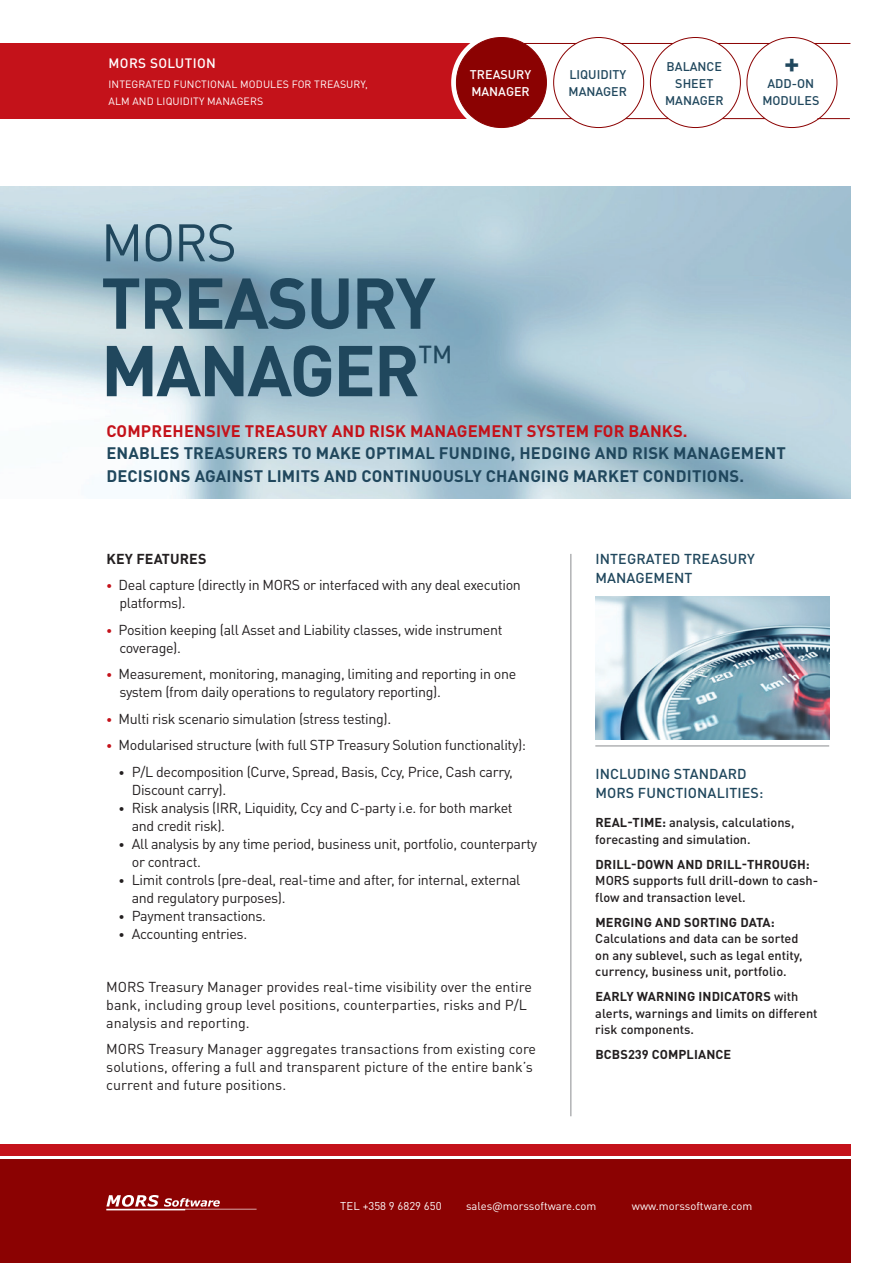
<style>
.page{position:relative;width:893px;height:1263px;background:#fff}
.page>*{position:absolute;margin:0;border:0;box-sizing:border-box;transform-origin:0 0}
.t1{font:700 70.65px/67.5px "DINOT";letter-spacing:-.03em;color:#20475d}
.t2{font:51.9px "DINOT";color:#20475d}
.t3{font:700 28.5px "DINOT";color:#20475d}
.t4{font:700 16.5px/22.5px "DINOT";letter-spacing:.01em;color:#20475d}
.t5{font:700 16.5px "DINOT";letter-spacing:.01em;color:#c4121a}
.t6{font:14.25px/18px "DINOT";letter-spacing:-.025em;color:#231f20}
.t7{font:14.25px/18px "DINOT";color:#231f20}
.t8{font:500 14.25px/19.5px "DINOT";letter-spacing:.01em;color:#20475d}
.t9{font:700 14.25px "DINOT";letter-spacing:.01em;color:#231f20}
.t10{font:500 13.5px "DINOT";letter-spacing:.03em;color:#fff}
.t11{font:500 12.75px/16.5px "DINOT";color:#231f20}
.t12{font:700 12.75px "DINOT";letter-spacing:.01em;color:#231f20}
.t13{font:500 12.45px/17.1px "DINOT";color:#20475d;text-align:center}
.t14{font:500 12.45px/17.1px "DINOT";color:#fff}
.t15{font:11.25px "DINOT";color:#fff}
.t16{font:10.5px/16.5px "DINOT";letter-spacing:.01em;color:#fff}
.s1{font-size:12px;color:#c4121a}
.s2{font-size:12px}
.s3{font-weight:700}
</style>
<div class="page">
<div style="left:0;top:1160px;width:850px;height:103px;background:#8b0202"></div>
<div style="left:0;top:1144px;width:850px;height:11px;background:#c4121a"></div>
<svg style="left:106px;top:1195px;width:151px;height:15px"></svg>
<hr style="left:570px;top:554px;width:1px;height:562px;background:#8a8c8f">
<div style="left:0;top:43px;width:513px;height:76px;background:#c4121a"></div>
<hr style="left:718px;top:43px;width:51px;height:1px;background:#8b0202">
<hr style="left:814px;top:43px;width:36px;height:1px;background:#8b0202">
<hr style="left:817px;top:118px;width:33px;height:1px;background:#8b0202">
<hr style="left:722px;top:118px;width:43px;height:1px;background:#8b0202">
<div style="left:451px;top:32px;width:101px;height:101px;border:10px solid #fff;border-radius:50%"></div>
<div style="left:456px;top:38px;width:90px;height:90px;background:#8b0202;border-radius:50%"></div>
<hr style="left:524px;top:43px;width:53px;height:1px;background:#8b0202">
<hr style="left:528px;top:118px;width:47px;height:1px;background:#8b0202">
<hr style="left:624px;top:118px;width:44px;height:1px;background:#8b0202">
<hr style="left:618px;top:43px;width:55px;height:1px;background:#8b0202">
<div style="left:554px;top:38px;width:90px;height:90px;background:#fff;border-radius:50%"></div>
<hr style="left:595px;top:745px;width:234px;height:1px;background:#8a8c8f">
<img style="left:595px;top:596px;width:234px;height:144px">
<p class="t10" style="left:108px;top:54px;width:109px">MORS SOLUTION</p>
<p class="t16" style="left:108px;top:76px;width:261px">INTEGRATED FUNCTIONAL MODULES FOR TREASURY,<br>ALM AND LIQUIDITY MANAGERS</p>
<p class="t13" style="left:762px;top:74px;width:59px">ADD-ON<br>MODULES</p>
<h3 class="t3" style="left:784px;top:44px;width:17px">+</h3>
<p class="t14" style="left:470px;top:66px;width:63px">TREASURY<br>MANAGER</p>
<p class="t13" style="left:665px;top:57px;width:60px">BALANCE<br>SHEET<br>MANAGER</p>
<p class="t13" style="left:569px;top:66px;width:58px">LIQUIDITY</p>
<p class="t13" style="left:569px;top:83px;width:60px">MANAGER</p>
<h2 class="t2" style="left:101px;top:210px;width:137px">MORS</h2>
<h1 class="t1" style="left:101px;top:267px;width:353px">TREASURY<br>MANAGER<sup>™</sup></h1>
<p class="t5" style="left:106px;top:420px;width:583px">COMPREHENSIVE TREASURY AND RISK MANAGEMENT SYSTEM FOR BANKS.</p>
<p class="t4" style="left:106px;top:442px;width:681px">ENABLES TREASURERS TO MAKE OPTIMAL FUNDING, HEDGING AND RISK MANAGEMENT<br>DECISIONS AGAINST LIMITS AND CONTINUOUSLY CHANGING MARKET CONDITIONS.</p>
<p class="t9" style="left:106px;top:549px;width:102px">KEY FEATURES</p>
<p class="t6" style="left:119px;top:576px;width:403px;text-indent:-13px"><span class="s1">•</span> Deal capture (directly in MORS or interfaced with any deal execution platforms).</p>
<p class="t6" style="left:119px;top:620px;width:384px;text-indent:-13px"><span class="s1">•</span> Position keeping (all Asset and Liability classes, wide instrument coverage).</p>
<p class="t6" style="left:119px;top:665px;width:398px;text-indent:-13px"><span class="s1">•</span> Measurement, monitoring, managing, limiting and reporting in one system (from daily operations to regulatory reporting).</p>
<p class="t6" style="left:106px;top:709px;width:286px"><span class="s1">•</span> Multi risk scenario simulation (stress testing).</p>
<p class="t6" style="left:106px;top:736px;width:421px"><span class="s1">•</span> Modularised structure (with full STP Treasury Solution functionality):</p>
<p class="t6" style="left:132px;top:762px;width:383px;text-indent:-13px"><span class="s2">•</span> P/L decomposition (Curve, Spread, Basis, Ccy, Price, Cash carry,<br>Discount carry).</p>
<p class="t6" style="left:132px;top:798px;width:382px;text-indent:-13px"><span class="s2">•</span> Risk analysis (IRR, Liquidity, Ccy and C-party i.e. for both market and credit risk).</p>
<p class="t6" style="left:132px;top:834px;width:407px;text-indent:-13px"><span class="s2">•</span> All analysis by any time period, business unit, portfolio, counterparty or contract.</p>
<p class="t6" style="left:132px;top:870px;width:390px;text-indent:-13px"><span class="s2">•</span> Limit controls (pre-deal, real-time and after, for internal, external and regulatory purposes).</p>
<p class="t6" style="left:119px;top:906px;width:149px"><span class="s2">•</span> Payment transactions.</p>
<p class="t6" style="left:119px;top:924px;width:130px"><span class="s2">•</span> Accounting entries.</p>
<p class="t7" style="left:106px;top:977px;width:427px">MORS Treasury Manager provides real-time visibility over the entire bank, including group level positions, counterparties, risks and P/L analysis and reporting.</p>
<p class="t7" style="left:106px;top:1040px;width:431px">MORS Treasury Manager aggregates transactions from existing core solutions, offering a full and transparent picture of the entire bank’s current and future positions.</p>
<p class="t8" style="left:595px;top:548px;width:161px">INTEGRATED TREASURY<br>MANAGEMENT</p>
<p class="t8" style="left:595px;top:763px;width:169px">INCLUDING STANDARD<br>MORS FUNCTIONALITIES:</p>
<p class="t11" style="left:595px;top:814px;width:201px"><span class="s3">REAL-TIME:</span> analysis, calculations, forecasting and simulation.</p>
<p class="t12" style="left:595px;top:856px;width:216px">DRILL-DOWN AND DRILL-THROUGH:</p>
<p class="t11" style="left:595px;top:872px;width:224px">MORS supports full drill-down to cash&shy;flow and transaction level.</p>
<p class="t12" style="left:595px;top:914px;width:181px">MERGING AND SORTING DATA:</p>
<p class="t11" style="left:595px;top:930px;width:209px">Calculations and data can be sorted on any sublevel, such as legal entity, currency, business unit, portfolio.</p>
<p class="t11" style="left:595px;top:988px;width:224px"><span class="s3">EARLY WARNING INDICATORS</span> with alerts, warnings and limits on different risk components.</p>
<p class="t12" style="left:595px;top:1046px;width:137px">BCBS239 COMPLIANCE</p>
<p class="t15" style="left:340px;top:1199px;width:103px">TEL +358 9 6829 650</p>
<p class="t15" style="left:466px;top:1199px;width:132px">sales@morssoftware.com</p>
<p class="t15" style="left:632px;top:1199px;width:122px">www.morssoftware.com</p>
</div>
